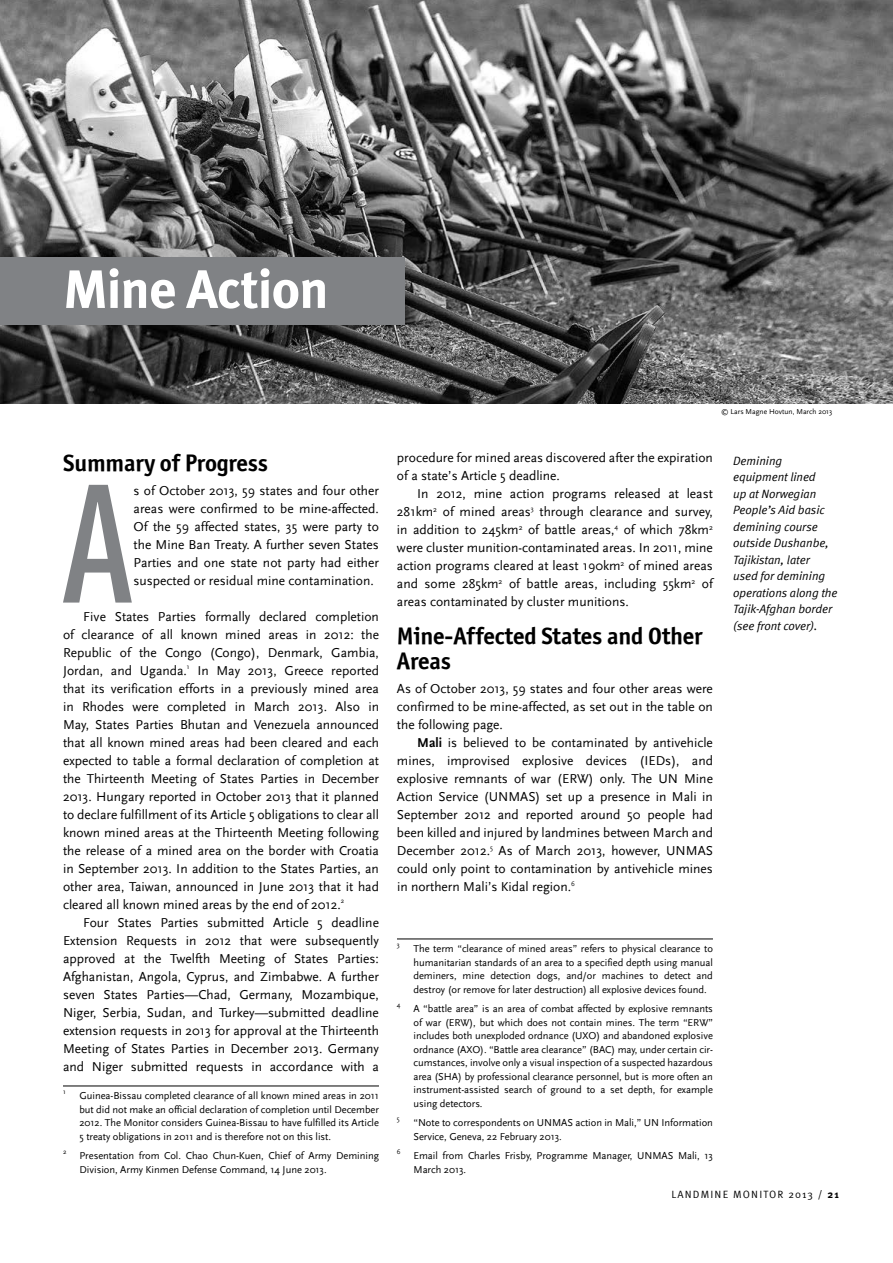
<style>
.page{position:relative;width:893px;height:1263px;background:#fff}
.page>*{position:absolute;margin:0;border:0;box-sizing:border-box;transform-origin:0 0}
.t1{font:ultra-condensed 163.05px "Univers";color:#808285}
.t2{font:700 54px "Meta";letter-spacing:-.02em;color:#fff}
.t3{font:24px/25.5px "Officina Sans ITCTT Bold";letter-spacing:-.01em;color:#000}
.t4{font:13.5px/18px "Scala Sans";color:#000;text-align:justify}
.t5{font:italic 12px/16.5px "Meta Normal";color:#000}
.t6{font:10.5px/13.5px "Scala Sans";letter-spacing:-.005em;color:#000;text-align:justify}
.t7{font:10.5px "Meta Normal Caps";letter-spacing:.11em;color:#000}
.t8{font:7.5px "Scala Sans";color:#000}
.t9{font:7.05px "Scala Sans";color:#000}
.s1{font-weight:700}
.s2{font-family:"Meta";font-weight:700}
</style>
<div class="page">
<hr style="left:63px;top:1085px;width:316px;height:1px;background:#000">
<hr style="left:397px;top:938px;width:316px;height:1px;background:#000">
<img style="left:0;top:0;width:893px;height:404px">
<div style="left:0;top:257px;width:404px;height:67px;background:#808285"></div>
<h2 class="t2" style="left:63px;top:257px;width:267px">Mine Action</h2>
<h3 class="t3" style="left:63px;top:449px;width:207px">Summary of Progress</h3>
<h1 class="t1" style="left:61px;top:452px;width:74px">A</h1>
<p class="t4" style="left:134px;top:481px;width:247px">s of October 2013, 59 states and four other areas were confirmed to be mine-affected.<br>Of the 59 affected states, 35 were party to the Mine Ban Treaty. A further seven States Parties and one state not party had either suspected or residual mine contamination.</p>
<p class="t4" style="left:63px;top:607px;width:317px;text-indent:20px">Five States Parties formally declared completion of clearance of all known mined areas in 2012: the Republic of the Congo (Congo), Denmark, Gambia, Jordan, and Uganda.<sup>1</sup> In May 2013, Greece reported that its verification efforts in a previously mined area in Rhodes were completed in March 2013. Also in May, States Parties Bhutan and Venezuela announced that all known mined areas had been cleared and each expected to table a formal declaration of completion at the Thirteenth Meeting of States Parties in December 2013. Hungary reported in October 2013 that it planned to declare fulfillment of its Article 5 obligations to clear all known mined areas at the Thirteenth Meeting following the release of a mined area on the border with Croatia in September 2013. In addition to the States Parties, an other area, Taiwan, announced in June 2013 that it had cleared all known mined areas by the end of 2012.<sup>2</sup></p>
<p class="t4" style="left:63px;top:913px;width:317px;text-indent:20px">Four States Parties submitted Article 5 deadline Extension Requests in 2012 that were subsequently approved at the Twelfth Meeting of States Parties:<br>Afghanistan, Angola, Cyprus, and Zimbabwe. A further seven States Parties—Chad, Germany, Mozambique, Niger, Serbia, Sudan, and Turkey—submitted deadline extension requests in 2013 for approval at the Thirteenth Meeting of States Parties in December 2013. Germany and Niger submitted requests in accordance with a</p>
<p class="t9" style="left:63px;top:1088px;width:4px">1</p>
<p class="t6" style="left:80px;top:1089px;width:301px">Guinea-Bissau completed clearance of all known mined areas in 2011 but did not make an official declaration of completion until December 2012. The Monitor considers Guinea-Bissau to have fulfilled its Article 5 treaty obligations in 2011 and is therefore not on this list.</p>
<p class="t9" style="left:63px;top:1148px;width:5px">2</p>
<p class="t6" style="left:80px;top:1149px;width:301px">Presentation from Col. Chao Chun-Kuen, Chief of Army Demining<br>Division, Army Kinmen Defense Command, 14 June 2013.</p>
<p class="t8" style="left:721px;top:407px;width:113px">© Lars Magne Hovtun, March 2013</p>
<p class="t4" style="left:397px;top:449px;width:317px">procedure for mined areas discovered after the expiration of a state’s Article 5 deadline.</p>
<p class="t4" style="left:397px;top:485px;width:317px;text-indent:20px">In 2012, mine action programs released at least 281km<sup>2</sup> of mined areas<sup>3</sup> through clearance and survey, in addition to 245km<sup>2</sup> of battle areas,<sup>4</sup> of which 78km<sup>2 </sup>were cluster munition-contaminated areas. In 2011, mine action programs cleared at least 190km<sup>2</sup> of mined areas and some 285km<sup>2</sup> of battle areas, including 55km<sup>2</sup> of areas contaminated by cluster munitions.</p>
<h3 class="t3" style="left:397px;top:622px;width:307px">Mine-Affected States and Other<br>Areas</h3>
<p class="t4" style="left:397px;top:680px;width:317px">As of October 2013, 59 states and four other areas were confirmed to be mine-affected, as set out in the table on the following page.</p>
<p class="t4" style="left:397px;top:734px;width:317px;text-indent:20px"><span class="s1">Mali</span> is believed to be contaminated by antivehicle mines, improvised explosive devices (IEDs), and explosive remnants of war (ERW) only. The UN Mine Action Service (UNMAS) set up a presence in Mali in September 2012 and reported around 50 people had been killed and injured by landmines between March and December 2012.<sup>5</sup> As of March 2013, however, UNMAS could only point to contamination by antivehicle mines in northern Mali’s Kidal region.<sup>6</sup></p>
<p class="t5" style="left:733px;top:452px;width:106px">Demining equipment lined<br>up at Norwegian<br>People’s Aid basic demining course outside Dushanbe,<br>Tajikistan, later<br>used for demining operations along the<br>Tajik-Afghan border (see front cover).</p>
<p class="t9" style="left:397px;top:941px;width:5px">3</p>
<p class="t6" style="left:413px;top:942px;width:301px">The term “clearance of mined areas” refers to physical clearance to humanitarian standards of an area to a specified depth using manual deminers, mine detection dogs, and/or machines to detect and destroy (or remove for later destruction) all explosive devices found.</p>
<p class="t9" style="left:397px;top:1001px;width:5px">4</p>
<p class="t6" style="left:413px;top:1002px;width:301px">A “battle area” is an area of combat affected by explosive remnants of war (ERW), but which does not contain mines. The term “ERW” includes both unexploded ordnance (UXO) and abandoned explosive ordnance (AXO). “Battle area clearance” (BAC) may, under certain cir&shy;cumstances, involve only a visual inspection of a suspected hazardous area (SHA) by professional clearance personnel, but is more often an instrument-assisted search of ground to a set depth, for example using detectors.</p>
<p class="t9" style="left:397px;top:1115px;width:4px">5</p>
<p class="t6" style="left:413px;top:1116px;width:301px">“Note to correspondents on UNMAS action in Mali,” UN Information<br>Service, Geneva, 22 February 2013.</p>
<p class="t9" style="left:397px;top:1148px;width:5px">6</p>
<p class="t6" style="left:413px;top:1149px;width:301px">Email from Charles Frisby, Programme Manager, UNMAS Mali, 13<br>March 2013.</p>
<p class="t7" style="left:671px;top:1188px;width:169px">LANDMINE MONITOR 2013 / <span class="s2">21</span></p>
</div>
